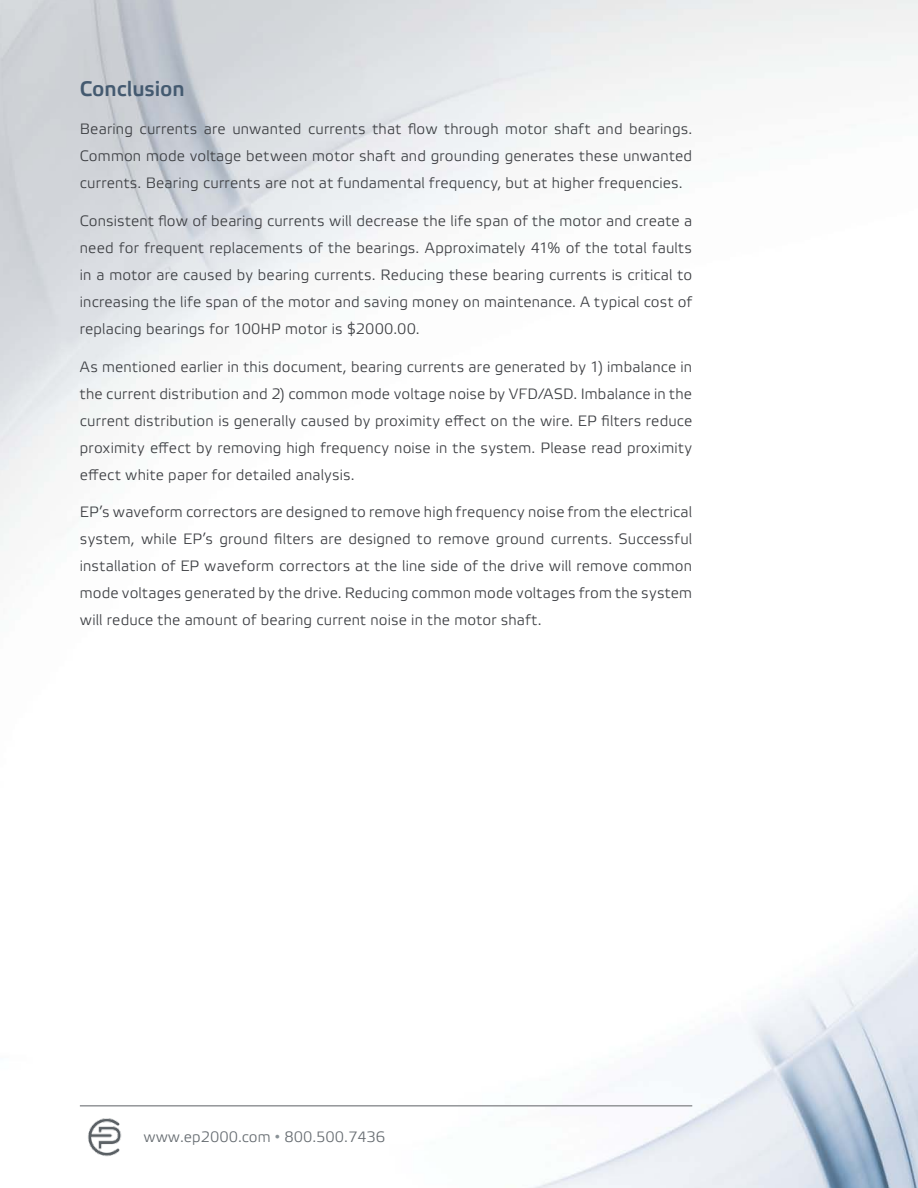
<style>
.page{position:relative;width:918px;height:1188px;background:#fff}
.page>*{position:absolute;margin:0;border:0;box-sizing:border-box;transform-origin:0 0}
.t1{font:700 21px "Elektra Light Pro";color:#445a70}
.t2{font:15px/27px "Elektra Light Pro";letter-spacing:.01em;color:#3c3e42;text-align:justify}
.t3{font:15px "Elektra Light Pro";color:#666c71}
.s1{font-family:"Arial";color:#8a9297}
</style>
<div class="page">
<img style="left:0;top:0;width:918px;height:1188px">
<hr style="left:80px;top:1105px;width:612px;height:2px;background:#939598">
<img style="left:81px;top:1117px;width:44px;height:41px">
<h1 class="t1" style="left:80px;top:77px;width:106px">Conclusion</h1>
<p class="t2" style="left:80px;top:116px;width:614px">Bearing currents are unwanted currents that flow through motor shaft and bearings.<br>Common mode voltage between motor shaft and grounding generates these unwanted currents. Bearing currents are not at fundamental frequency, but at higher frequencies.</p>
<p class="t2" style="left:80px;top:208px;width:614px">Consistent flow of bearing currents will decrease the life span of the motor and create a need for frequent replacements of the bearings. Approximately 41% of the total faults in a motor are caused by bearing currents. Reducing these bearing currents is critical to increasing the life span of the motor and saving money on maintenance. A typical cost of replacing bearings for 100HP motor is $2000.00.</p>
<p class="t2" style="left:80px;top:353px;width:614px">As mentioned earlier in this document, bearing currents are generated by 1) imbalance in the current distribution and 2) common mode voltage noise by VFD/ASD. Imbalance in the current distribution is generally caused by proximity effect on the wire. EP filters reduce proximity effect by removing high frequency noise in the system. Please read proximity effect white paper for detailed analysis.</p>
<p class="t2" style="left:80px;top:499px;width:614px">EP’s waveform correctors are designed to remove high frequency noise from the electrical system, while EP’s ground filters are designed to remove ground currents. Successful installation of EP waveform correctors at the line side of the drive will remove common mode voltages generated by the drive. Reducing common mode voltages from the system will reduce the amount of bearing current noise in the motor shaft.</p>
<p class="t3" style="left:144px;top:1129px;width:243px">www.ep2000.com <span class="s1">•</span> 800.500.7436</p>
</div>
